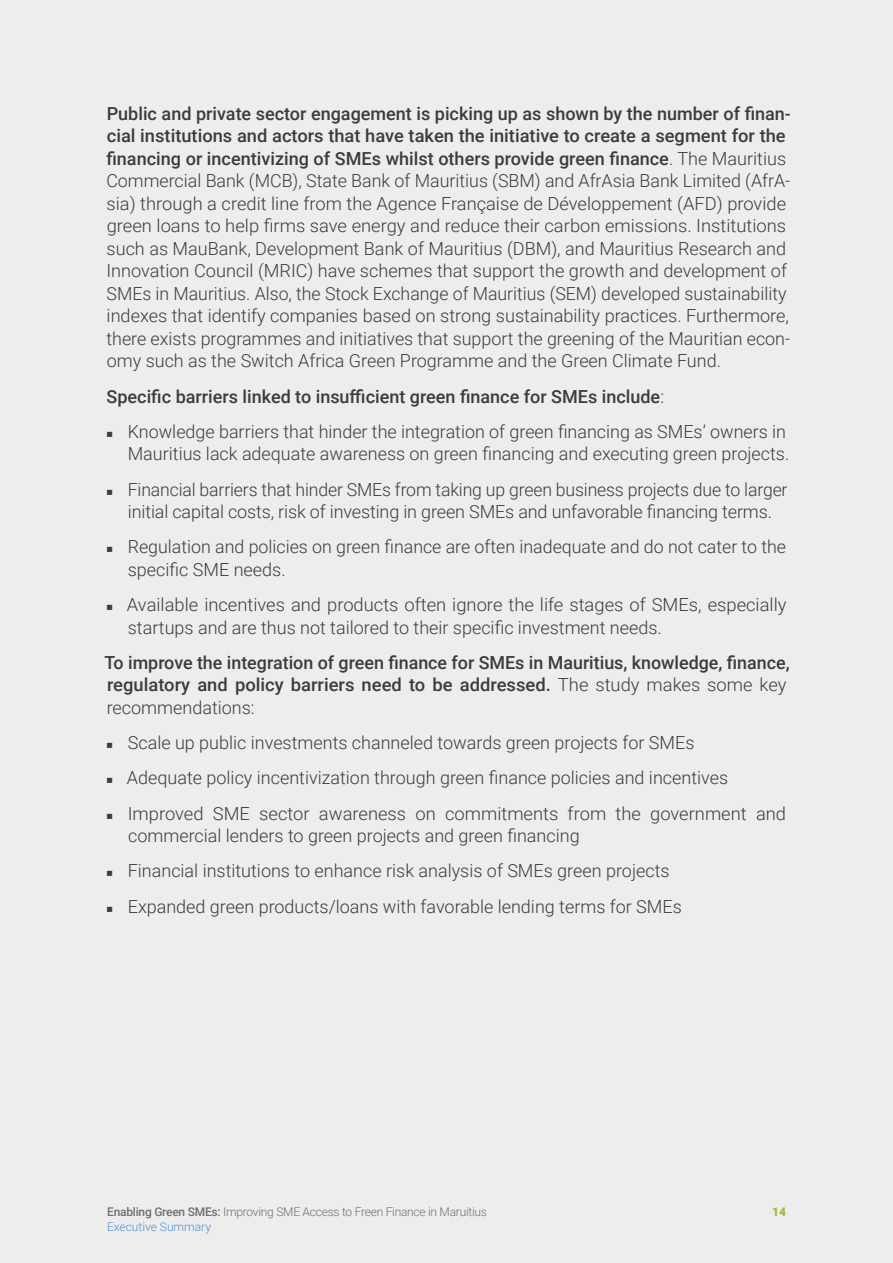
<style>
.page{position:relative;width:893px;height:1263px;background:#ededed}
.page>*{position:absolute;margin:0;border:0;box-sizing:border-box;transform-origin:0 0}
.t1{font:300 18px/22.5px "Roboto";color:#3c3c3b}
.t2{font:500 18px/22.5px "Roboto";color:#3c3c3b}
.t3{font:300 12px "Roboto";letter-spacing:-.02em;color:#706f6f}
.t4{font:300 12px "Roboto";color:#5390cd}
.t5{font:900 12px "Roboto";color:#a0bd2f}
.s1{font-weight:500}
.s2{font-weight:300}
</style>
<div class="page">
<p class="t1" style="left:106px;top:101px;width:686px"><span class="s1">Public and private sector engagement is picking up as shown by the number of finan&shy;cial institutions and actors that have taken the initiative to create a segment for the financing or incentivizing of SMEs whilst others provide green finance</span>. The Mauritius Commercial Bank (MCB), State Bank of Mauritius (SBM) and AfrAsia Bank Limited (AfrA&shy;sia) through a credit line from the Agence Française de Développement (AFD) provide green loans to help firms save energy and reduce their carbon emissions. Institutions such as MauBank, Development Bank of Mauritius (DBM), and Mauritius Research and Innovation Council (MRIC) have schemes that support the growth and development of SMEs in Mauritius. Also, the Stock Exchange of Mauritius (SEM) developed sustainability indexes that identify companies based on strong sustainability practices. Furthermore, there exists programmes and initiatives that support the greening of the Mauritian econ&shy;omy such as the Switch Africa Green Programme and the Green Climate Fund.</p>
<p class="t1" style="left:105px;top:378px;width:683px;line-height:35.2px"><span class="s1">Specific barriers linked to insufficient green finance for SMEs include</span>:<br>◾ Knowledge barriers that hinder the integration of green financing as SMEs’ owners in</p>
<p class="t1" style="left:105px;top:436px;width:686px;line-height:35.2px;text-align:right">Mauritius lack adequate awareness on green financing and executing green projects.<br>◾ Financial barriers that hinder SMEs from taking up green business projects due to larger</p>
<p class="t1" style="left:105px;top:493px;width:683px;line-height:35.2px;text-align:center">initial capital costs, risk of investing in green SMEs and unfavorable financing terms.<br>◾ Regulation and policies on green finance are often inadequate and do not cater to the</p>
<p class="t1" style="left:105px;top:551px;width:683px;line-height:35.2px;text-indent:23px">specific SME needs.<br>◾ Available incentives and products often ignore the life stages of SMEs, especially</p>
<p class="t1" style="left:128px;top:615px;width:535px">startups and are thus not tailored to their specific investment needs.</p>
<p class="t2" style="left:105px;top:651px;width:686px">To improve the integration of green finance for SMEs in Mauritius, knowledge, finance, regulatory and policy barriers need to be addressed. <span class="s2">The study makes some key recommendations:</span></p>
<p class="t1" style="left:105px;top:724px;width:683px;line-height:35.2px">◾ Scale up public investments channeled towards green projects for SMEs<br>◾ Adequate policy incentivization through green finance policies and incentives<br>◾ Improved SME sector awareness on commitments from the government and</p>
<p class="t1" style="left:105px;top:817px;width:578px;line-height:35.2px;text-indent:23px">commercial lenders to green projects and green financing<br>◾ Financial institutions to enhance risk analysis of SMEs green projects ◾ Expanded green products/loans with favorable lending terms for SMEs</p>
<p class="t3" style="left:107px;top:1203px;width:381px"><span class="s1">Enabling Green SMEs:</span> Improving SME Access to Freen Finance in Maruitius</p>
<p class="t5" style="left:772px;top:1203px;width:15px">14</p>
<p class="t4" style="left:107px;top:1218px;width:106px">Executive Summary</p>
</div>
